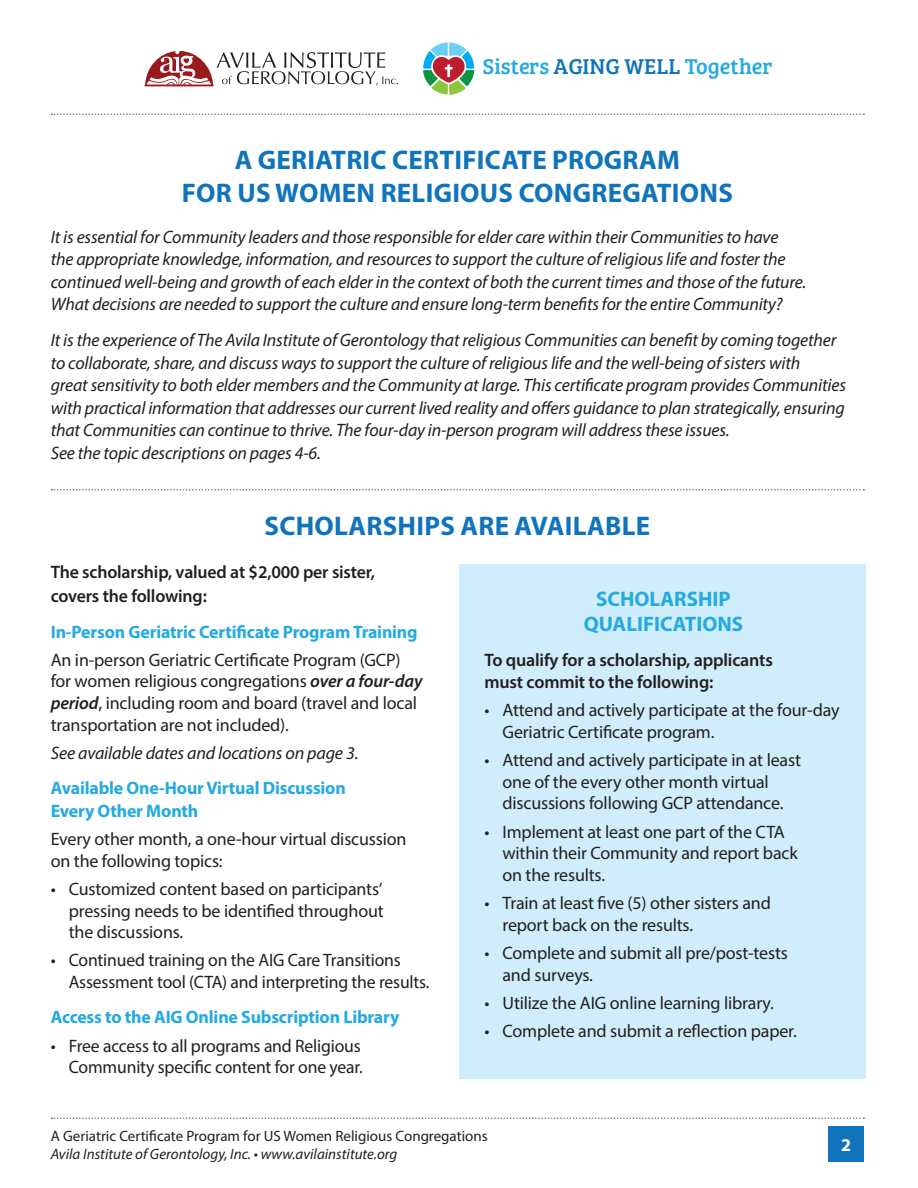
<style>
.page{position:relative;width:918px;height:1188px;background:#fff}
.page>*{position:absolute;margin:0;border:0;box-sizing:border-box;transform-origin:0 0}
.t1{font:700 27px/32.4px "Myriad Pro";letter-spacing:.01em;color:#1074bc;text-align:center}
.t2{font:22.2px "Bree Serif";color:#24aae1}
.t3{font:700 21px/25.2px "Myriad Pro";color:#24aae1;text-align:center}
.t4{font:italic 18px/22.5px "Myriad Pro";letter-spacing:-.01em;color:#231f20}
.t5{font:18px/21.6px "Myriad Pro";letter-spacing:-.01em;color:#231f20}
.t6{font:700 18px/22.5px "Myriad Pro";letter-spacing:-.01em;color:#24aae1}
.t7{font:600 18px/24px "Myriad Pro";letter-spacing:-.01em;color:#231f20}
.t8{font:700 18px "Myriad Pro";color:#fff}
.t9{font:15px "Myriad Pro";color:#231f20}
.t10{font:italic 15px "Myriad Pro";color:#231f20}
.s1{color:#1074bc}
.s2{font-weight:600;font-style:italic}
</style>
<div class="page">
<svg style="left:52px;top:113px;width:812px;height:2px"></svg>
<svg style="left:145px;top:51px;width:253px;height:35px"></svg>
<svg style="left:423px;top:42px;width:51px;height:53px"></svg>
<div style="left:459px;top:564px;width:407px;height:515px;background:#d0edfb"></div>
<svg style="left:52px;top:489px;width:812px;height:1px"></svg>
<svg style="left:52px;top:1118px;width:812px;height:1px"></svg>
<div style="left:828px;top:1127px;width:36px;height:35px;background:#1074bc"></div>
<p class="t2" style="left:483px;top:50px;width:292px">Sisters <span class="s1">AGING WELL</span> Together</p>
<h1 class="t1" style="left:182px;top:143px;width:553px">A GERIATRIC CERTIFICATE PROGRAM<br>FOR US WOMEN RELIGIOUS CONGREGATIONS</h1>
<p class="t4" style="left:51px;top:225px;width:757px">It is essential for Community leaders and those responsible for elder care within their Communities to have<br>the appropriate knowledge, information, and resources to support the culture of religious life and foster the continued well-being and growth of each elder in the context of both the current times and those of the future.<br>What decisions are needed to support the culture and ensure long-term benefits for the entire Community?</p>
<p class="t4" style="left:51px;top:329px;width:797px">It is the experience of The Avila Institute of Gerontology that religious Communities can benefit by coming together to collaborate, share, and discuss ways to support the culture of religious life and the well-being of sisters with<br>great sensitivity to both elder members and the Community at large. This certificate program provides Communities with practical information that addresses our current lived reality and offers guidance to plan strategically, ensuring that Communities can continue to thrive. The four-day in-person program will address these issues.<br>See the topic descriptions on pages 4-6.</p>
<h1 class="t1" style="left:265px;top:509px;width:387px">SCHOLARSHIPS ARE AVAILABLE</h1>
<p class="t7" style="left:51px;top:559px;width:326px">The scholarship, valued at $2,000 per sister, covers the following:</p>
<p class="t6" style="left:51px;top:620px;width:368px">In-Person Geriatric Certificate Program Training</p>
<p class="t5" style="left:51px;top:649px;width:373px">An in-person Geriatric Certificate Program (GCP) for women religious congregations <span class="s2">over a four-day period</span>, including room and board (travel and local transportation are not included).</p>
<p class="t4" style="left:51px;top:741px;width:309px">See available dates and locations on page 3.</p>
<p class="t6" style="left:51px;top:776px;width:297px">Available One-Hour Virtual Discussion<br>Every Other Month</p>
<p class="t5" style="left:51px;top:828px;width:357px">Every other month, a one-hour virtual discussion on the following topics:</p>
<p class="t5" style="left:69px;top:878px;width:316px;text-align:justify;text-indent:-18px">• Customized content based on participants’ pressing needs to be identified throughout the discussions.</p>
<p class="t5" style="left:69px;top:949px;width:362px;text-indent:-18px">• Continued training on the AIG Care Transitions<br>Assessment tool (CTA) and interpreting the results.</p>
<p class="t6" style="left:51px;top:1005px;width:350px">Access to the AIG Online Subscription Library</p>
<p class="t5" style="left:51px;top:1034px;width:314px;text-align:right">• Free access to all programs and Religious<br>Community specific content for one year.</p>
<p class="t3" style="left:584px;top:586px;width:161px">SCHOLARSHIP<br>QUALIFICATIONS</p>
<p class="t7" style="left:484px;top:649px;width:290px;line-height:21.6px">To qualify for a scholarship, applicants must commit to the following:</p>
<p class="t5" style="left:502px;top:699px;width:339px;text-indent:-18px">• Attend and actively participate at the four-day<br>Geriatric Certificate program.</p>
<p class="t5" style="left:502px;top:749px;width:300px;text-indent:-18px">• Attend and actively participate in at least one of the every other month virtual discussions following GCP attendance.</p>
<p class="t5" style="left:502px;top:821px;width:297px;text-indent:-18px">• Implement at least one part of the CTA within their Community and report back on the results.</p>
<p class="t5" style="left:502px;top:892px;width:270px;text-indent:-18px">• Train at least five (5) other sisters and report back on the results.</p>
<p class="t5" style="left:502px;top:942px;width:287px;text-indent:-18px">• Complete and submit all pre/post-tests and surveys.</p>
<p class="t5" style="left:484px;top:992px;width:291px">• Utilize the AIG online learning library.</p>
<p class="t5" style="left:484px;top:1020px;width:314px">• Complete and submit a reflection paper.</p>
<p class="t9" style="left:51px;top:1127px;width:439px">A Geriatric Certificate Program for US Women Religious Congregations</p>
<p class="t10" style="left:51px;top:1145px;width:348px">Avila Institute of Gerontology, Inc. • www.avilainstitute.org</p>
<p class="t8" style="left:841px;top:1133px;width:11px">2</p>
</div>
